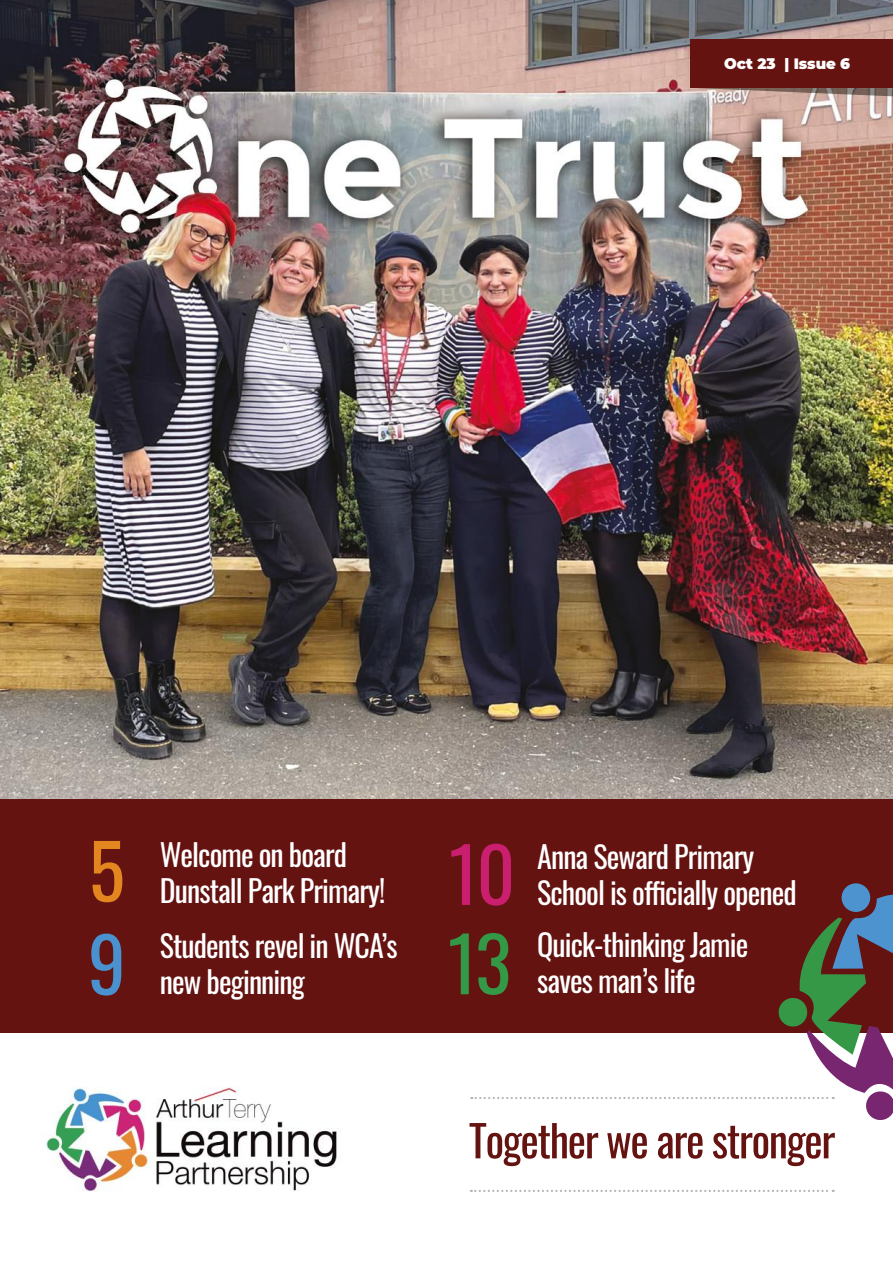
<style>
.page{position:relative;width:893px;height:1263px;background:#fff}
.page>*{position:absolute;margin:0;border:0;box-sizing:border-box;transform-origin:0 0}
.t1{font:75px "Oswald";color:#ca1f6e}
.t2{font:75px "Oswald";color:#339946}
.t3{font:75px "Oswald";color:#e48620}
.t4{font:75px "Oswald";color:#4a92cf}
.t5{font:30px/36px "Oswald";letter-spacing:-.03em;color:#fff}
.t6{font:900 15px "Montserrat";letter-spacing:-.005em;color:#fff}
</style>
<div class="page">
<img style="left:0;top:0;width:893px;height:799px">
<img style="left:44px;top:1087px;width:294px;height:105px">
<svg style="left:471px;top:1190px;width:363px;height:2px"></svg>
<div style="left:0;top:799px;width:893px;height:234px;background:#641311"></div>
<svg style="left:691px;top:88px;width:202px;height:9px;background:#aa958e"></svg>
<div style="left:690px;top:39px;width:203px;height:49px;background:#641311"></div>
<svg style="left:470px;top:883px;width:423px;height:283px"></svg>
<p class="t6" style="left:724px;top:52px;width:127px">Oct 23 | Issue 6</p>
<h1 class="t3" style="left:89px;top:804px;width:37px">5</h1>
<h1 class="t4" style="left:88px;top:897px;width:39px">9</h1>
<p class="t5" style="left:160px;top:834px;width:227px">Welcome on board<br>Dunstall Park Primary!</p>
<p class="t5" style="left:160px;top:925px;width:239px">Students revel in WCA’s new beginning</p>
<h1 class="t1" style="left:449px;top:808px;width:68px">10</h1>
<h1 class="t2" style="left:448px;top:897px;width:65px">13</h1>
<p class="t5" style="left:537px;top:836px;width:261px">Anna Seward Primary<br>School is officially opened</p>
<p class="t5" style="left:537px;top:924px;width:213px">Quick-thinking Jamie saves man’s life</p>
</div>
